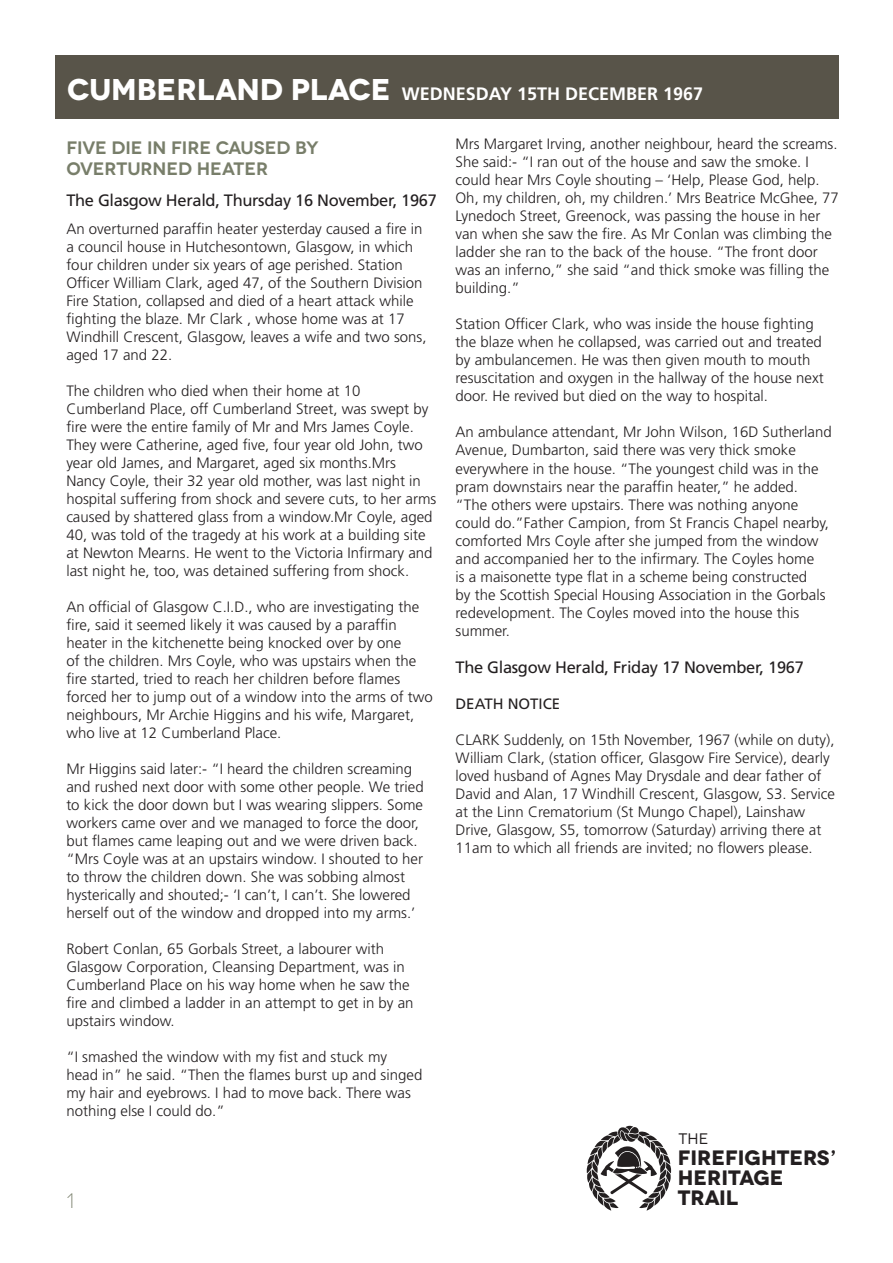
<style>
.page{position:relative;width:893px;height:1263px;background:#fff}
.page>*{position:absolute;margin:0;border:0;box-sizing:border-box;transform-origin:0 0}
.t1{font:300 21px "Novecentowide";color:#787e6a}
.t2{font:700 20.85px "Novecentowide";color:#231f20}
.Paragraph_Style_1{font:700 18px "Frutiger LT Std";color:#fff}
.t3{font:600 18px/21.6px "Novecentowide";color:#787e6a}
.t4{font:16.5px "Frutiger LT Std";letter-spacing:-.02em;color:#231f20}
.t5{font:15.3px "Novecentowide";color:#231f20}
.t6{font:300 15px/18px "Frutiger LT Std";color:#231f20}
.t7{font:15px "Frutiger LT Std";color:#231f20}
.s1{font-family:"Novecentowide";font-size:30px}
</style>
<div class="page">
<div style="left:55px;top:55px;width:783px;height:64px;background:#585449"></div>
<svg style="left:587px;top:1126px;width:84px;height:84px"></svg>
<p class="Paragraph_Style_1" style="left:67px;top:83px;width:638px"><span class="s1">CUMBERLAND PLACE</span> WEDNESDAY 15TH DECEMBER 1967</p>
<p class="t3" style="left:66px;top:137px;width:254px">FIVE DIE IN FIRE CAUSED BY<br>OVERTURNED HEATER</p>
<p class="t4" style="left:66px;top:191px;width:372px">The Glasgow Herald, Thursday 16 November, 1967</p>
<p class="t6" style="left:66px;top:220px;width:362px">An overturned paraffin heater yesterday caused a fire in a council house in Hutchesontown, Glasgow, in which four children under six years of age perished. Station Officer William Clark, aged 47, of the Southern Division Fire Station, collapsed and died of a heart attack while fighting the blaze. Mr Clark , whose home was at 17<br>Windhill Crescent, Glasgow, leaves a wife and two sons, aged 17 and 22.</p>
<p class="t6" style="left:66px;top:382px;width:372px">The children who died when their home at 10<br>Cumberland Place, off Cumberland Street, was swept by fire were the entire family of Mr and Mrs James Coyle.<br>They were Catherine, aged five, four year old John, two year old James, and Margaret, aged six months.Mrs Nancy Coyle, their 32 year old mother, was last night in hospital suffering from shock and severe cuts, to her arms caused by shattered glass from a window.Mr Coyle, aged 40, was told of the tragedy at his work at a building site at Newton Mearns. He went to the Victoria Infirmary and last night he, too, was detained suffering from shock.</p>
<p class="t6" style="left:66px;top:598px;width:368px">An official of Glasgow C.I.D., who are investigating the fire, said it seemed likely it was caused by a paraffin heater in the kitchenette being knocked over by one<br>of the children. Mrs Coyle, who was upstairs when the fire started, tried to reach her children before flames forced her to jump out of a window into the arms of two neighbours, Mr Archie Higgins and his wife, Margaret, who live at 12 Cumberland Place.</p>
<p class="t6" style="left:66px;top:760px;width:359px">Mr Higgins said later:- “I heard the children screaming and rushed next door with some other people. We tried to kick the door down but I was wearing slippers. Some workers came over and we managed to force the door, but flames came leaping out and we were driven back. “Mrs Coyle was at an upstairs window. I shouted to her to throw the children down. She was sobbing almost hysterically and shouted;- ‘I can’t, I can’t. She lowered herself out of the window and dropped into my arms.’</p>
<p class="t6" style="left:66px;top:940px;width:349px">Robert Conlan, 65 Gorbals Street, a labourer with Glasgow Corporation, Cleansing Department, was in Cumberland Place on his way home when he saw the fire and climbed a ladder in an attempt to get in by an upstairs window.</p>
<p class="t6" style="left:66px;top:1048px;width:357px">“I smashed the window with my fist and stuck my head in” he said. “Then the flames burst up and singed my hair and eyebrows. I had to move back. There was nothing else I could do.”</p>
<p class="t1" style="left:66px;top:1188px;width:10px">1</p>
<p class="t6" style="left:455px;top:135px;width:385px">Mrs Margaret Irving, another neighbour, heard the screams.<br>She said:- “I ran out of the house and saw the smoke. I could hear Mrs Coyle shouting – ‘Help, Please God, help.<br>Oh, my children, oh, my children.’ Mrs Beatrice McGhee, 77<br>Lynedoch Street, Greenock, was passing the house in her van when she saw the fire. As Mr Conlan was climbing the ladder she ran to the back of the house. “The front door was an inferno,” she said “and thick smoke was filling the building.”</p>
<p class="t6" style="left:455px;top:315px;width:370px">Station Officer Clark, who was inside the house fighting the blaze when he collapsed, was carried out and treated by ambulancemen. He was then given mouth to mouth resuscitation and oxygen in the hallway of the house next door. He revived but died on the way to hospital.</p>
<p class="t6" style="left:455px;top:423px;width:378px">An ambulance attendant, Mr John Wilson, 16D Sutherland Avenue, Dumbarton, said there was very thick smoke everywhere in the house. “The youngest child was in the pram downstairs near the paraffin heater,” he added. “The others were upstairs. There was nothing anyone could do.”Father Campion, from St Francis Chapel nearby, comforted Mrs Coyle after she jumped from the window and accompanied her to the infirmary. The Coyles home<br>is a maisonette type flat in a scheme being constructed<br>by the Scottish Special Housing Association in the Gorbals redevelopment. The Coyles moved into the house this summer.</p>
<p class="t4" style="left:455px;top:658px;width:350px">The Glasgow Herald, Friday 17 November, 1967</p>
<p class="t7" style="left:455px;top:695px;width:106px">DEATH NOTICE</p>
<p class="t6" style="left:455px;top:731px;width:381px">CLARK Suddenly, on 15th November, 1967 (while on duty), William Clark, (station officer, Glasgow Fire Service), dearly loved husband of Agnes May Drysdale and dear father of David and Alan, 17 Windhill Crescent, Glasgow, S3. Service at the Linn Crematorium (St Mungo Chapel), Lainshaw Drive, Glasgow, S5, tomorrow (Saturday) arriving there at 11am to which all friends are invited; no flowers please.</p>
<p class="t5" style="left:678px;top:1130px;width:31px">THE</p>
<p class="t2" style="left:678px;top:1144px;width:160px">FIREFIGHTERS’</p>
<p class="t2" style="left:678px;top:1164px;width:107px">HERITAGE</p>
<p class="t2" style="left:678px;top:1185px;width:62px">TRAIL</p>
</div>
